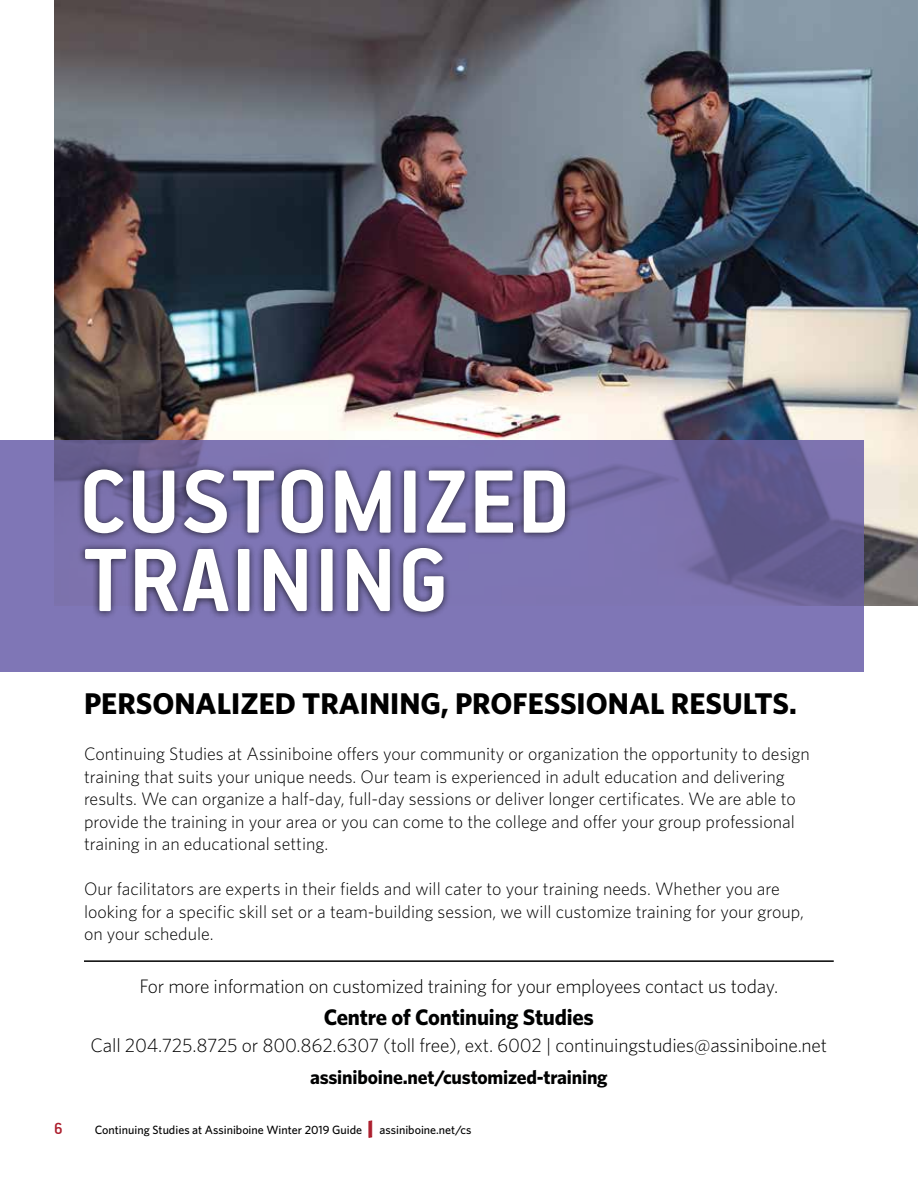
<style>
.page{position:relative;width:918px;height:1188px;background:#fff}
.page>*{position:absolute;margin:0;border:0;box-sizing:border-box;transform-origin:0 0}
.t1{font:700 100.65px/78.4px "PF Handbook Pro";letter-spacing:.01em;color:#fff}
.t2{font:700 30px "Whitney";color:#000}
.t3{font:700 22.5px "Whitney";letter-spacing:-.01em;color:#000101}
.t4{font:300 19.5px "Whitney";letter-spacing:-.01em;color:#000101}
.t5{font:700 19.5px "Whitney";letter-spacing:-.01em;color:#000101}
.t6{font:300 18px/22.5px "Whitney";color:#000101}
.t7{font:500 18px "PF Handbook Pro";color:#ac1e2d}
.t8{font:500 12px "Whitney";color:#000}
.s1{font-weight:900;font-size:18px;color:#ac1e2d}
</style>
<div class="page">
<div style="left:369px;top:1121px;width:3px;height:17px;border:1px solid #ac1e2d"></div>
<img style="left:54px;top:0;width:864px;height:605px">
<hr style="left:84px;top:960px;width:750px;height:2px;background:#000">
<svg style="left:0;top:440px;width:864px;height:232px;background:#786fab"></svg>
<div style="left:77px;top:462px;width:496px;height:157px;background:#000;opacity:.75"></div>
<h1 class="t1" style="left:79px;top:459px;width:494px">CUSTOMIZED<br>TRAINING</h1>
<h2 class="t2" style="left:84px;top:683px;width:714px">PERSONALIZED TRAINING, PROFESSIONAL RESULTS.</h2>
<p class="t6" style="left:84px;top:742px;width:727px">Continuing Studies at Assiniboine offers your community or organization the opportunity to design training that suits your unique needs. Our team is experienced in adult education and delivering results. We can organize a half-day, full-day sessions or deliver longer certificates. We are able to provide the training in your area or you can come to the college and offer your group professional training in an educational setting.</p>
<p class="t6" style="left:84px;top:877px;width:722px">Our facilitators are experts in their fields and will cater to your training needs. Whether you are looking for a specific skill set or a team-building session, we will customize training for your group, on your schedule.</p>
<p class="t4" style="left:140px;top:973px;width:640px">For more information on customized training for your employees contact us today.</p>
<p class="t3" style="left:324px;top:1002px;width:272px">Centre of Continuing Studies</p>
<p class="t4" style="left:91px;top:1032px;width:738px">Call 204.725.8725 or 800.862.6307 (toll free), ext. 6002 | continuingstudies@assiniboine.net</p>
<p class="t5" style="left:310px;top:1065px;width:299px">assiniboine.net/customized-training</p>
<p class="t7" style="left:54px;top:1118px;width:10px">6</p>
<p class="t8" style="left:95px;top:1122px;width:378px">Continuing Studies at Assiniboine Winter 2019 Guide <span class="s1">|</span> assiniboine.net/cs</p>
</div>
